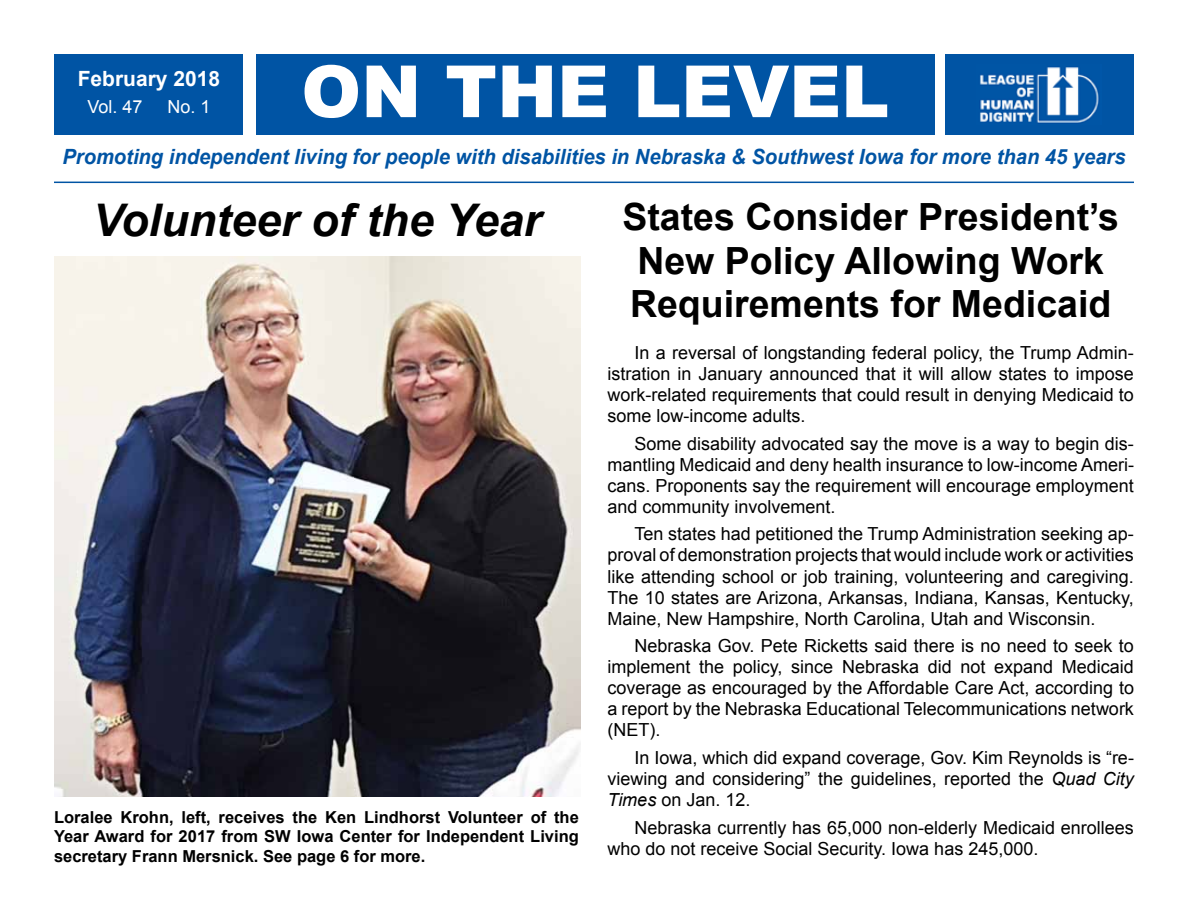
<style>
.page{position:relative;width:1188px;height:918px;background:#fff}
.page>*{position:absolute;margin:0;border:0;box-sizing:border-box;transform-origin:0 0}
.t1{font:900 72px "Arial";color:#fff}
.t2{font:italic 700 45px "Arial";color:#000}
.t3{font:700 37.5px/43.5px "Arial";color:#000}
.t4{font:italic 700 21px "Arial";color:#0054a4;scale:.96 1}
.t5{font:700 21px "Arial";color:#fff}
.t6{font:18px/21px "Arial";color:#000;text-align:justify}
.t7{font:18px "Arial";color:#fff}
.t8{font:700 16.5px/19.5px "Arial";color:#000;text-align:justify}
.s1{font-style:italic}
</style>
<div class="page">
<div style="left:256px;top:54px;width:678px;height:81px;background:#0054a4"></div>
<div style="left:945px;top:54px;width:189px;height:81px;background:#0054a4"></div>
<div style="left:54px;top:54px;width:189px;height:81px;background:#0054a4"></div>
<hr style="left:54px;top:182px;width:1080px;height:1px;background:#0054a4">
<img style="left:980px;top:67px;width:119px;height:56px">
<img style="left:54px;top:257px;width:526px;height:540px">
<h1 class="t1" style="left:301px;top:39px;width:589px">ON THE LEVEL</h1>
<p class="t5" style="left:78px;top:65px;width:144px">February 2018</p>
<p class="t7" style="left:87px;top:95px;width:57px">Vol. 47</p>
<p class="t7" style="left:167px;top:95px;width:45px">No. 1</p>
<p class="t4" style="left:62px;top:142px;width:1109px">Promoting independent living for people with disabilities in Nebraska &amp; Southwest Iowa for more than 45 years</p>
<h3 class="t3" style="left:622px;top:197px;width:498px">States Consider President’s<br>New Policy Allowing Work<br>Requirements for Medicaid</h3>
<p class="t6" style="left:608px;top:342px;width:528px;text-indent:27px">In a reversal of longstanding federal policy, the Trump Admin&shy;istration in January announced that it will allow states to impose work-related requirements that could result in denying Medicaid to some low-income adults.</p>
<p class="t6" style="left:608px;top:433px;width:528px;text-indent:27px">Some disability advocated say the move is a way to begin dis&shy;mantling Medicaid and deny health insurance to low-income Ameri&shy;cans. Proponents say the requirement will encourage employment and community involvement.</p>
<p class="t6" style="left:608px;top:524px;width:528px;text-indent:27px">Ten states had petitioned the Trump Administration seeking ap&shy;proval of demonstration projects that would include work or activities like attending school or job training, volunteering and caregiving.<br>The 10 states are Arizona, Arkansas, Indiana, Kansas, Kentucky, Maine, New Hampshire, North Carolina, Utah and Wisconsin.</p>
<p class="t6" style="left:608px;top:636px;width:528px;text-indent:27px">Nebraska Gov. Pete Ricketts said there is no need to seek to implement the policy, since Nebraska did not expand Medicaid coverage as encouraged by the Affordable Care Act, according to a report by the Nebraska Educational Telecommunications network (NET).</p>
<p class="t6" style="left:608px;top:747px;width:528px;text-indent:27px">In Iowa, which did expand coverage, Gov. Kim Reynolds is “re&shy;viewing and considering” the guidelines, reported the <span class="s1">Quad City Times</span> on Jan. 12.</p>
<p class="t6" style="left:608px;top:817px;width:528px;text-indent:27px">Nebraska currently has 65,000 non-elderly Medicaid enrollees who do not receive Social Security. Iowa has 245,000.</p>
<h2 class="t2" style="left:93px;top:190px;width:450px">Volunteer of the Year</h2>
<p class="t8" style="left:54px;top:808px;width:526px">Loralee Krohn, left, receives the Ken Lindhorst Volunteer of the Year Award for 2017 from SW Iowa Center for Independent Living secretary Frann Mersnick. See page 6 for more.</p>
</div>
